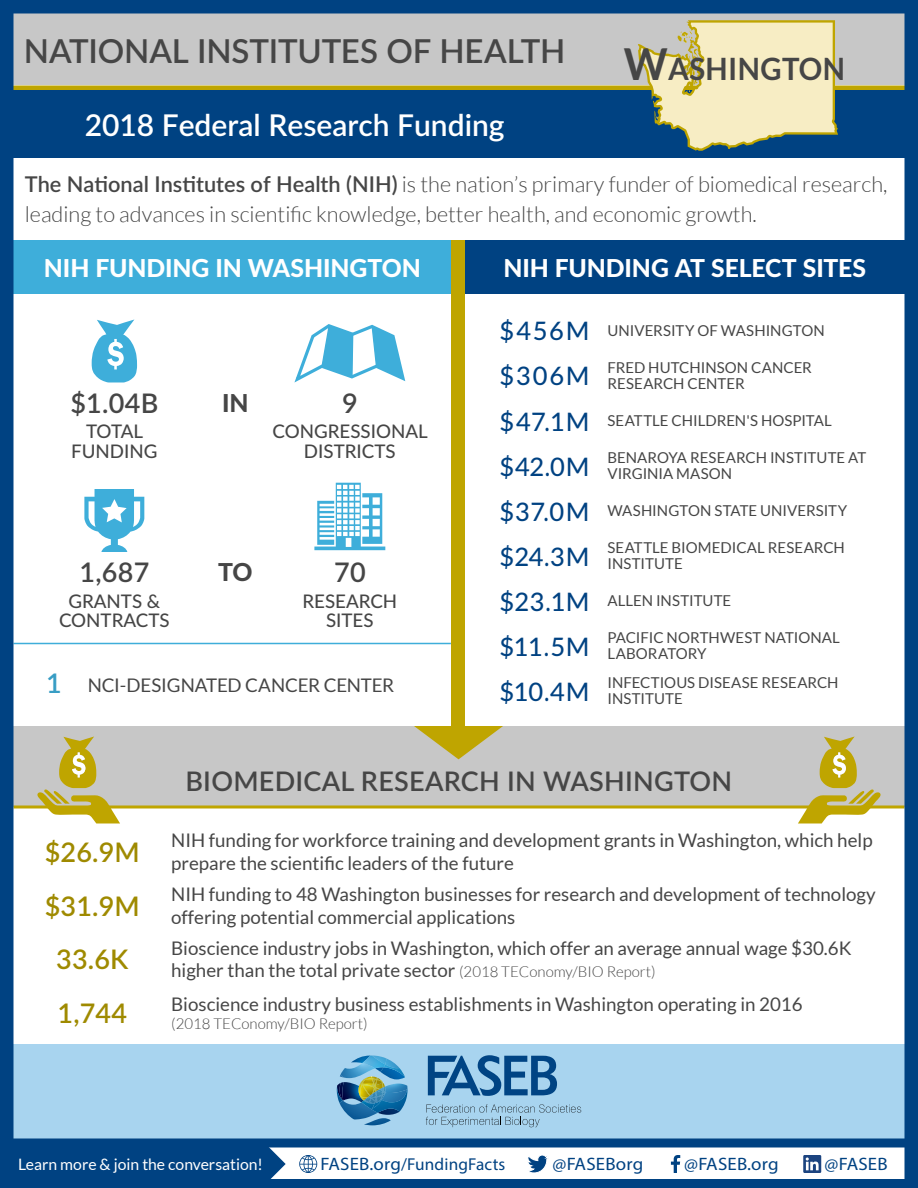
<style>
.page{position:relative;width:918px;height:1188px;background:#fff}
.page>*{position:absolute;margin:0;border:0;box-sizing:border-box;transform-origin:0 0}
.t1{font:600 33px "Lato";letter-spacing:-.005em;color:#464646}
.t2{font:700 30.9px "Lato";letter-spacing:.015em;color:#464646;scale:.95 1}
.t3{font:600 30px "Lato";color:#fff}
.t4{font:600 27px "Lato";letter-spacing:.01em;color:#464646}
.t5{font:600 27px "Lato";letter-spacing:.005em;color:#9f8a00}
.t6{font:500 25.5px "Lato";letter-spacing:.03em;color:#004282}
.t7{font:800 24.75px "Lato";letter-spacing:-.005em;color:#fff}
.t8{font:800 24.75px "Lato";color:#464646}
.t9{font:300 21.75px/30px "Lato";color:#464646}
.t10{font:18.75px/22.5px "Lato";color:#464646}
.t11{font:500 18.75px/19.5px "Lato";color:#464646;text-align:center}
.t12{font:18px "Myriad Pro";letter-spacing:.01em;color:#004282;scale:1.05 1}
.t13{font:17.25px "Myriad Pro";letter-spacing:.01em;color:#004282}
.t14{font:15.75px "Lato";color:#fff}
.t15{font:15px/16.5px "Lato";letter-spacing:.005em;color:#464646}
.t16{font:300 15px "Lato";color:#464646}
.s1{font-size:44.1px}
.s2{font-weight:600}
.s3{font-weight:600;font-size:27px;color:#389dc4}
.s4{font-weight:500;font-size:25.5px;color:#004282}
.s5{font-weight:500;font-size:27px;color:#004282}
.s6{font-size:27px}
.s7{font-weight:300;font-size:15px}
.s8{font-size:18px}
</style>
<div class="page">
<div style="left:0;top:1044px;width:918px;height:94px;background:#a8d4ef"></div>
<svg style="left:426px;top:1104px;width:155px;height:23px"></svg>
<svg style="left:428px;top:1055px;width:129px;height:41px"></svg>
<svg style="left:337px;top:1056px;width:71px;height:69px"></svg>
<svg style="left:266px;top:1148px;width:20px;height:30px"></svg>
<div style="left:0;top:1143px;width:266px;height:41px;background:#004282"></div>
<svg style="left:299px;top:1155px;width:18px;height:18px"></svg>
<svg style="left:528px;top:1155px;width:20px;height:18px"></svg>
<svg style="left:671px;top:1155px;width:9px;height:18px"></svg>
<svg style="left:803px;top:1155px;width:18px;height:18px"></svg>
<div style="left:0;top:1138px;width:918px;height:50px;border:9px solid #004282"></div>
<div style="left:0;top:726px;width:918px;height:81px;background:#c7c7c7"></div>
<svg style="left:414px;top:726px;width:89px;height:33px"></svg>
<div style="left:452px;top:240px;width:13px;height:493px;background:#bfa500"></div>
<hr style="left:14px;top:643px;width:437px;height:1px;background:#3eaeda">
<hr style="left:14px;top:806px;width:890px;height:2px;background:#bfa500">
<svg style="left:37px;top:737px;width:83px;height:86px"></svg>
<svg style="left:92px;top:320px;width:45px;height:62px"></svg>
<svg style="left:294px;top:324px;width:111px;height:58px"></svg>
<svg style="left:84px;top:489px;width:60px;height:63px"></svg>
<svg style="left:314px;top:483px;width:71px;height:67px"></svg>
<hr style="left:8px;top:1142px;width:910px;height:3px;background:#004282">
<div style="left:465px;top:240px;width:439px;height:54px;background:#004282"></div>
<div style="left:14px;top:240px;width:438px;height:54px;background:#3eaeda"></div>
<svg style="left:798px;top:737px;width:83px;height:86px"></svg>
<div style="left:0;top:14px;width:918px;height:72px;background:#c7c7c7"></div>
<div style="left:0;top:90px;width:918px;height:68px;background:#004282"></div>
<hr style="left:0;top:86px;width:918px;height:4px;background:#bfa500">
<div style="left:0;top:0;width:918px;height:14px;background:#004282"></div>
<div style="left:0;top:0;width:14px;height:1188px;background:#004282"></div>
<div style="left:904px;top:0;width:14px;height:1188px;background:#004282"></div>
<svg style="left:638px;top:20px;width:200px;height:131px"></svg>
<h1 class="t1" style="left:24px;top:27px;width:543px">NATIONAL INSTITUTES OF HEALTH</h1>
<h2 class="t2" style="left:624px;top:51px;width:235px"><span class="s1">W</span>ASHINGTON</h2>
<h3 class="t3" style="left:85px;top:103px;width:421px">2018 Federal Research Funding</h3>
<p class="t9" style="left:25px;top:169px;width:864px"><span class="s2">The National Institutes of Health (NIH)</span> is the nation’s primary funder of biomedical research, leading to advances in scientific knowledge, better health, and economic growth.</p>
<h3 class="t7" style="left:44px;top:250px;width:379px">NIH FUNDING IN WASHINGTON</h3>
<h3 class="t7" style="left:503px;top:250px;width:364px">NIH FUNDING AT SELECT SITES</h3>
<h3 class="t4" style="left:70px;top:383px;width:89px">$1.04B</h3>
<h3 class="t8" style="left:222px;top:385px;width:28px">IN</h3>
<h3 class="t4" style="left:342px;top:383px;width:17px">9</h3>
<p class="t11" style="left:71px;top:421px;width:88px">TOTAL<br>FUNDING</p>
<p class="t11" style="left:272px;top:421px;width:157px">CONGRESSIONAL<br>DISTRICTS</p>
<h3 class="t4" style="left:79px;top:553px;width:71px">1,687</h3>
<h3 class="t8" style="left:218px;top:554px;width:36px">TO</h3>
<h3 class="t4" style="left:334px;top:553px;width:33px">70</h3>
<p class="t11" style="left:59px;top:590px;width:112px">GRANTS &amp;<br>CONTRACTS</p>
<p class="t11" style="left:302px;top:590px;width:96px">RESEARCH<br>SITES</p>
<p class="t10" style="left:46px;top:673px;width:350px"><span class="s3">1</span> NCI-DESIGNATED CANCER CENTER</p>
<p class="t15" style="left:500px;top:322px;width:327px"><span class="s4">$456M</span> UNIVERSITY OF WASHINGTON</p>
<h3 class="t6" style="left:500px;top:358px;width:91px">$306M</h3>
<p class="t15" style="left:608px;top:359px;width:206px">FRED HUTCHINSON CANCER<br>RESEARCH CENTER</p>
<p class="t15" style="left:500px;top:412px;width:334px"><span class="s4">$47</span><span class="s5">.</span><span class="s4">1M</span> SEATTLE CHILDREN'S HOSPITAL</p>
<h3 class="t6" style="left:500px;top:448px;width:92px">$42<span class="s6">.</span>0M</h3>
<p class="t15" style="left:608px;top:449px;width:260px">BENAROYA RESEARCH INSTITUTE AT<br>VIRGINIA MASON</p>
<p class="t15" style="left:500px;top:502px;width:349px"><span class="s4">$37</span><span class="s5">.</span><span class="s4">0M</span> WASHINGTON STATE UNIVERSITY</p>
<h3 class="t6" style="left:500px;top:538px;width:92px">$24<span class="s6">.</span>3M</h3>
<p class="t15" style="left:608px;top:539px;width:239px">SEATTLE BIOMEDICAL RESEARCH<br>INSTITUTE</p>
<p class="t15" style="left:500px;top:592px;width:233px"><span class="s4">$23</span><span class="s5">.</span><span class="s4">1M</span> ALLEN INSTITUTE</p>
<h3 class="t6" style="left:500px;top:628px;width:91px">$11<span class="s6">.</span>5M</h3>
<p class="t15" style="left:608px;top:629px;width:234px">PACIFIC NORTHWEST NATIONAL<br>LABORATORY</p>
<h3 class="t6" style="left:500px;top:673px;width:92px">$10<span class="s6">.</span>4M</h3>
<p class="t15" style="left:608px;top:674px;width:233px">INFECTIOUS DISEASE RESEARCH<br>INSTITUTE</p>
<h3 class="t4" style="left:185px;top:761px;width:548px">BIOMEDICAL RESEARCH IN WASHINGTON</h3>
<h3 class="t5" style="left:45px;top:832px;width:96px">$26.9M</h3>
<p class="t10" style="left:171px;top:829px;width:703px">NIH funding for workforce training and development grants in Washington, which help prepare the scientific leaders of the future</p>
<h3 class="t5" style="left:45px;top:886px;width:96px">$31.9M</h3>
<p class="t10" style="left:171px;top:883px;width:706px">NIH funding to 48 Washington businesses for research and development of technology offering potential commercial applications</p>
<h3 class="t5" style="left:56px;top:940px;width:74px">33.6K</h3>
<p class="t10" style="left:171px;top:937px;width:682px">Bioscience industry jobs in Washington, which offer an average annual wage $30.6K higher than the total private sector <span class="s7">(2018 TEConomy/BIO Report)</span></p>
<h3 class="t5" style="left:58px;top:993px;width:71px">1,744</h3>
<p class="t10" style="left:171px;top:992px;width:633px">Bioscience industry business establishments in Washington operating in 2016</p>
<p class="t16" style="left:171px;top:1015px;width:198px">(2018 TEConomy/BIO Report)</p>
<p class="t14" style="left:18px;top:1155px;width:246px">Learn more &amp; join the conversation!</p>
<p class="t13" style="left:321px;top:1154px;width:186px"><span class="s8">FASEB.org</span>/FundingFacts</p>
<p class="t12" style="left:553px;top:1153px;width:88px">@FASEBorg</p>
<p class="t12" style="left:684px;top:1153px;width:91px">@FASEB.org</p>
<p class="t12" style="left:825px;top:1153px;width:62px">@FASEB</p>
</div>
